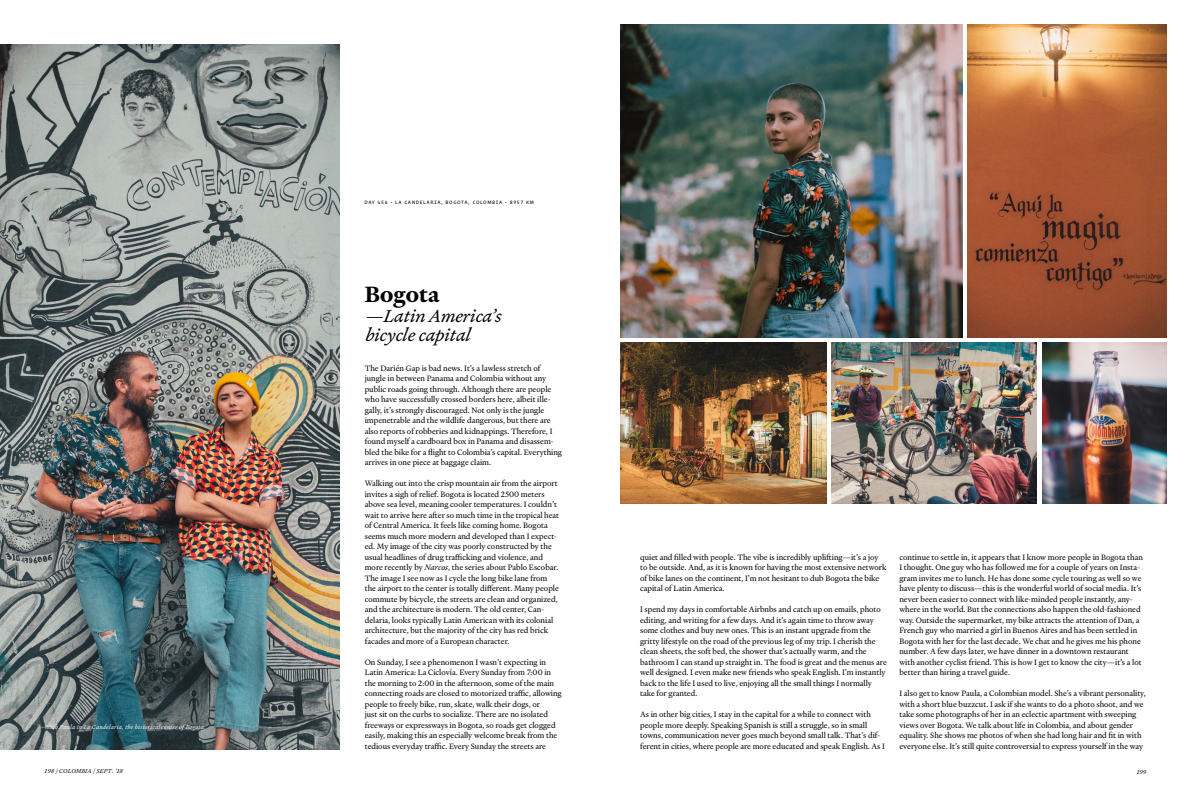
<style>
.page{position:relative;width:1191px;height:794px;background:#fff}
.page>*{position:absolute;margin:0;border:0;box-sizing:border-box;transform-origin:0 0}
.t1{font:23.62px "Heldane Text Bold Test";color:#000}
.t2{font:italic 18.38px/19.2px "Heldane Text";letter-spacing:-.01em;color:#000}
.t3{font:8.31px/10.5px "Heldane Text";color:#000}
.t4{font:italic 6.12px "Heldane Text";letter-spacing:.02em;color:#fff}
.t5{font:italic 6.12px "Heldane Text";letter-spacing:.02em;color:#000}
.t6{font:4.81px "Operator S Sm";letter-spacing:.12em;color:#000}
.s1{font-style:italic}
</style>
<div class="page">
<img style="left:0;top:45px;width:340px;height:704px">
<img style="left:620px;top:25px;width:342px;height:312px">
<img style="left:620px;top:342px;width:206px;height:162px">
<img style="left:831px;top:342px;width:205px;height:162px">
<img style="left:1042px;top:342px;width:124px;height:162px">
<img style="left:967px;top:25px;width:199px;height:312px">
<p class="t4" style="left:45px;top:723px;width:162px">With Paula in La Candelaria, the historical center ofBogota.</p>
<p class="t6" style="left:364px;top:198px;width:171px">DAY 456 - LA CANDELARIA, BOGOTA, COLOMBIA - 8957 KM</p>
<h1 class="t1" style="left:365px;top:279px;width:76px">Bogota</h1>
<h2 class="t2" style="left:365px;top:306px;width:138px">—Latin America’s bicycle capital</h2>
<p class="t3" style="left:365px;top:363px;width:199px">The Darién Gap is bad news. It’s a lawless stretch of jungle in between Panama and Colombia without any public roads going through. Although there are people who have successfully crossed borders here, albeit ille&shy;gally, it’s strongly discouraged. Not only is the jungle impenetrable and the wildlife dangerous, but there are also reports of robberies and kidnappings. Therefore, I found myself a cardboard box in Panama and disassem&shy;bled the bike for a flight to Colombia’s capital. Everything arrives in one piece at baggage claim.</p>
<p class="t3" style="left:365px;top:478px;width:196px">Walking out into the crisp mountain air from the airport invites a sigh of relief. Bogota is located 2500 meters above sea level, meaning cooler temperatures. I couldn’t wait to arrive here after so much time in the tropical heat of Central America. It feels like coming home. Bogota seems much more modern and developed than I expect&shy;ed. My image of the city was poorly constructed by the usual headlines of drug trafficking and violence, and more recently by <span class="s1">Narcos</span>, the series about Pablo Escobar.<br>The image I see now as I cycle the long bike lane from the airport to the center is totally different. Many people commute by bicycle, the streets are clean and organized, and the architecture is modern. The old center, Can&shy;delaria, looks typically Latin American with its colonial architecture, but the majority of the city has red brick facades and more of a European character.</p>
<p class="t3" style="left:365px;top:656px;width:198px">On Sunday, I see a phenomenon I wasn’t expecting in Latin America: La Ciclovía. Every Sunday from 7:00 in the morning to 2:00 in the afternoon, some of the main connecting roads are closed to motorized traffic, allowing people to freely bike, run, skate, walk their dogs, or<br>just sit on the curbs to socialize. There are no isolated freeways or expressways in Bogota, so roads get clogged easily, making this an especially welcome break from the tedious everyday traffic. Every Sunday the streets are</p>
<p class="t3" style="left:640px;top:552px;width:248px">quiet and filled with people. The vibe is incredibly uplifting—it’s a joy to be outside. And, as it is known for having the most extensive network of bike lanes on the continent, I’m not hesitant to dub Bogota the bike capital of Latin America.</p>
<p class="t3" style="left:640px;top:604px;width:248px">I spend my days in comfortable Airbnbs and catch up on emails, photo editing, and writing for a few days. And it’s again time to throw away some clothes and buy new ones. This is an instant upgrade from the gritty lifestyle on the road of the previous leg of my trip. I cherish the clean sheets, the soft bed, the shower that’s actually warm, and the bathroom I can stand up straight in. The food is great and the menus are well designed. I even make new friends who speak English. I’m instantly back to the life I used to live, enjoying all the small things I normally take for granted.</p>
<p class="t3" style="left:640px;top:709px;width:246px">As in other big cities, I stay in the capital for a while to connect with people more deeply. Speaking Spanish is still a struggle, so in small towns, communication never goes much beyond small talk. That’s dif&shy;ferent in cities, where people are more educated and speak English. As I</p>
<p class="t3" style="left:899px;top:551px;width:245px">continue to settle in, it appears that I know more people in Bogota than I thought. One guy who has followed me for a couple of years on Insta&shy;gram invites me to lunch. He has done some cycle touring as well so we have plenty to discuss—this is the wonderful world of social media. It’s never been easier to connect with like-minded people instantly, any&shy;where in the world. But the connections also happen the old-fashioned way. Outside the supermarket, my bike attracts the attention of Dan, a French guy who married a girl in Buenos Aires and has been settled in Bogota with her for the last decade. We chat and he gives me his phone number. A few days later, we have dinner in a downtown restaurant with another cyclist friend. This is how I get to know the city—it’s a lot better than hiring a travel guide.</p>
<p class="t3" style="left:899px;top:688px;width:248px">I also get to know Paula, a Colombian model. She’s a vibrant personality, with a short blue buzzcut. I ask if she wants to do a photo shoot, and we take some photographs of her in an eclectic apartment with sweeping views over Bogota. We talk about life in Colombia, and about gender equality. She shows me photos of when she had long hair and fit in with everyone else. It’s still quite controversial to express yourself in the way</p>
<p class="t5" style="left:45px;top:766px;width:80px">198 | COLOMBIA | SEPT. ’18</p>
<p class="t5" style="left:1136px;top:768px;width:11px">199</p>
</div>
